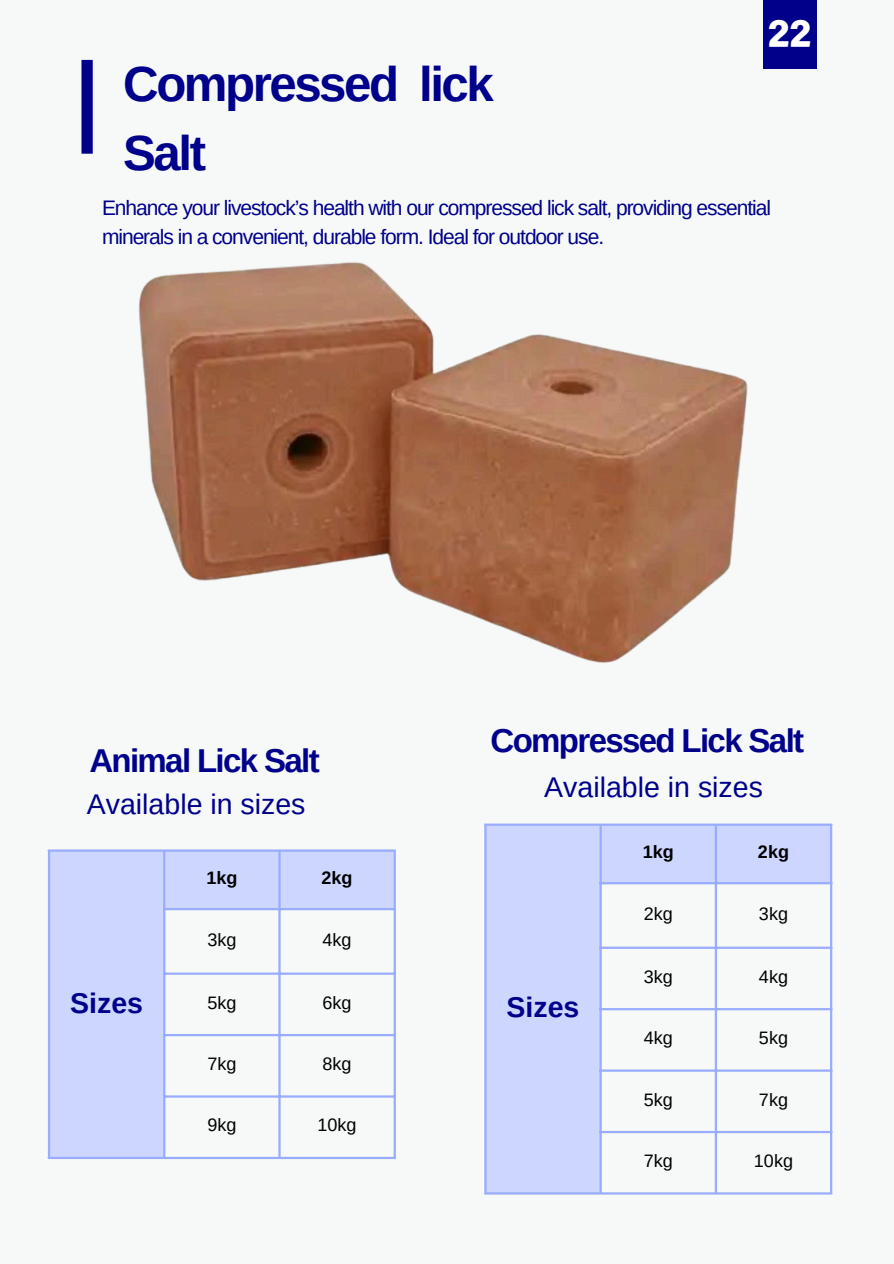
<style>
.page{position:relative;width:894px;height:1264px;background:#fff}
.page>*{position:absolute;margin:0;border:0;box-sizing:border-box;transform-origin:0 0}
.t1{font:700 49.2px/68.7px "Arimo";letter-spacing:-.05em;color:#00008b}
.t2{font:36px "Canva Title Bole Latin";color:#fff}
.t3{font:700 33px "Arimo";letter-spacing:-.05em;color:#00008b}
.t4{font:28.5px "Arimo";color:#00008b}
.t5{font:700 28.5px "Arimo";color:#00008b}
.t6{font:21px/29.2px "Arimo";letter-spacing:-.05em;color:#00008b}
.t7{font:18px "Arimo";color:#000}
.t8{font:700 18px "Arimo";color:#000}
</style>
<div class="page">
<div style="left:0;top:0;width:893px;height:1263px;background:#f6f9f8"></div>
<div style="left:81px;top:60px;width:12px;height:94px;background:#00008b"></div>
<img style="left:139px;top:262px;width:609px;height:401px">
<div style="left:762px;top:0;width:54px;height:68px;background:#00008b"></div>
<svg style="left:50px;top:851px;width:343px;height:305px"></svg>
<hr style="left:48px;top:851px;width:2px;height:305px;background:#99acff">
<hr style="left:163px;top:851px;width:2px;height:305px;background:#99acff">
<hr style="left:278px;top:851px;width:2px;height:305px;background:#99acff">
<hr style="left:393px;top:851px;width:3px;height:305px;background:#99acff">
<hr style="left:48px;top:849px;width:348px;height:2px;background:#99acff">
<hr style="left:163px;top:908px;width:233px;height:2px;background:#99acff">
<hr style="left:163px;top:972px;width:233px;height:2px;background:#99acff">
<hr style="left:163px;top:1033px;width:233px;height:3px;background:#99acff">
<hr style="left:163px;top:1095px;width:233px;height:2px;background:#99acff">
<hr style="left:48px;top:1156px;width:348px;height:3px;background:#99acff">
<svg style="left:486px;top:825px;width:343px;height:367px"></svg>
<hr style="left:484px;top:825px;width:2px;height:367px;background:#99acff">
<hr style="left:599px;top:825px;width:2px;height:367px;background:#99acff">
<hr style="left:714px;top:825px;width:2px;height:367px;background:#99acff">
<hr style="left:829px;top:825px;width:3px;height:367px;background:#99acff">
<hr style="left:484px;top:823px;width:348px;height:2px;background:#99acff">
<hr style="left:599px;top:882px;width:233px;height:2px;background:#99acff">
<hr style="left:599px;top:946px;width:233px;height:2px;background:#99acff">
<hr style="left:599px;top:1008px;width:233px;height:2px;background:#99acff">
<hr style="left:599px;top:1069px;width:233px;height:2px;background:#99acff">
<hr style="left:599px;top:1130px;width:233px;height:3px;background:#99acff">
<hr style="left:484px;top:1192px;width:348px;height:2px;background:#99acff">
<p class="t2" style="left:767px;top:15px;width:47px">22</p>
<p class="t1" style="left:123px;top:49px;width:372px">Compressed lick<br>Salt</p>
<p class="t6" style="left:102px;top:193px;width:670px">Enhance your livestock’s health with our compressed lick salt, providing essential minerals in a convenient, durable form. Ideal for outdoor use.</p>
<p class="t3" style="left:89px;top:742px;width:232px">Animal Lick Salt</p>
<p class="t4" style="left:87px;top:788px;width:220px">Available in sizes</p>
<p class="t8" style="left:206px;top:868px;width:32px">1kg</p>
<p class="t8" style="left:321px;top:868px;width:32px">2kg</p>
<h1 class="t5" style="left:70px;top:986px;width:74px">Sizes</h1>
<p class="t7" style="left:207px;top:930px;width:31px">3kg</p>
<h2 class="t7" style="left:322px;top:930px;width:31px">4kg</h2>
<h3 class="t7" style="left:207px;top:992px;width:31px">5kg</h3>
<p class="t7" style="left:322px;top:992px;width:31px">6kg</p>
<p class="t7" style="left:207px;top:1053px;width:31px">7kg</p>
<p class="t7" style="left:322px;top:1053px;width:31px">8kg</p>
<p class="t7" style="left:207px;top:1115px;width:31px">9kg</p>
<p class="t7" style="left:317px;top:1115px;width:41px">10kg</p>
<p class="t3" style="left:490px;top:722px;width:315px">Compressed Lick Salt</p>
<p class="t4" style="left:544px;top:771px;width:220px">Available in sizes</p>
<h3 class="t8" style="left:642px;top:842px;width:32px">1kg</h3>
<p class="t8" style="left:757px;top:842px;width:32px">2kg</p>
<p class="t7" style="left:643px;top:904px;width:31px">2kg</p>
<p class="t7" style="left:758px;top:904px;width:31px">3kg</p>
<h2 class="t5" style="left:506px;top:991px;width:74px">Sizes</h2>
<p class="t7" style="left:643px;top:966px;width:31px">3kg</p>
<p class="t7" style="left:758px;top:966px;width:31px">4kg</p>
<p class="t7" style="left:643px;top:1027px;width:31px">4kg</p>
<p class="t7" style="left:758px;top:1027px;width:31px">5kg</p>
<p class="t7" style="left:643px;top:1089px;width:31px">5kg</p>
<p class="t7" style="left:758px;top:1089px;width:31px">7kg</p>
<p class="t7" style="left:643px;top:1150px;width:31px">7kg</p>
<p class="t7" style="left:753px;top:1150px;width:41px">10kg</p>
</div>
